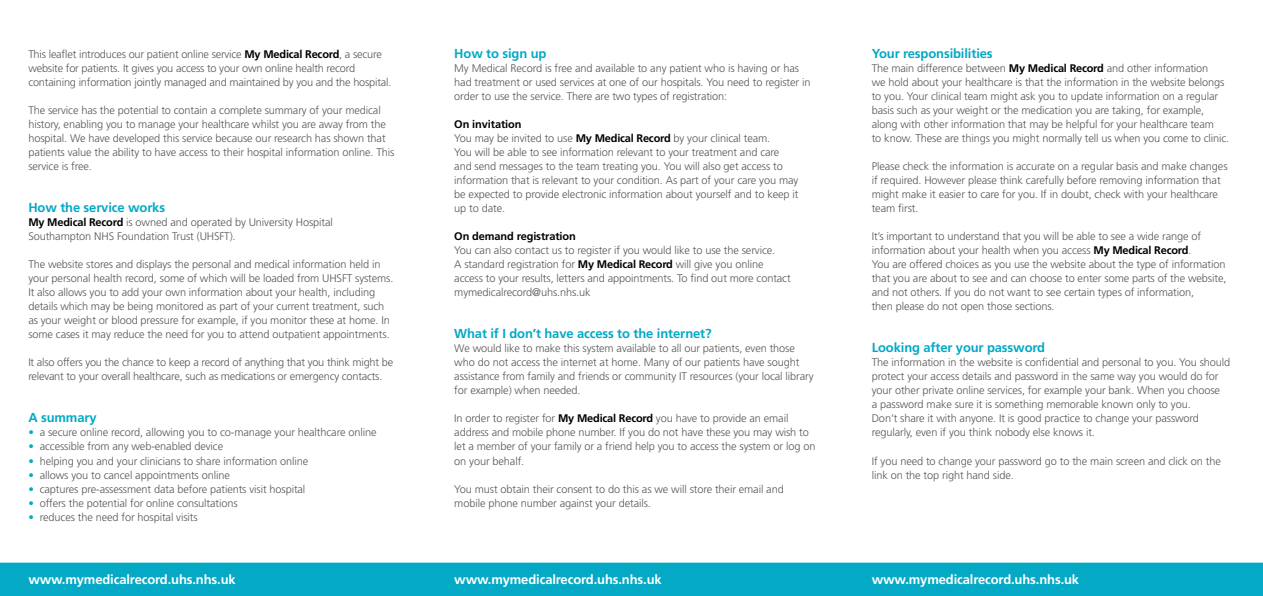
<style>
.page{position:relative;width:1263px;height:596px;background:#fff}
.page>*{position:absolute;margin:0;border:0;box-sizing:border-box;transform-origin:0 0}
.t1{font:700 13px "Frutiger";letter-spacing:-.01em;color:#03a9c5}
.t2{font:700 13px "Frutiger";letter-spacing:-.01em;color:#fff}
.t3{font:300 11px/14px "Frutiger";letter-spacing:-.01em;color:#575756}
.t4{font:700 11px "Frutiger";letter-spacing:-.01em;color:#000}
.s1{font-weight:700;color:#000}
.s2{color:#03a9c5}
</style>
<div class="page">
<div style="left:0;top:562px;width:1263px;height:33px;background:#03a9c5"></div>
<p class="t3" style="left:28px;top:47px;width:365px">This leaflet introduces our patient online service <span class="s1">My Medical Record</span>, a secure website for patients. It gives you access to your own online health record containing information jointly managed and maintained by you and the hospital.</p>
<p class="t3" style="left:28px;top:103px;width:368px">The service has the potential to contain a complete summary of your medical history, enabling you to manage your healthcare whilst you are away from the hospital. We have developed this service because our research has shown that patients value the ability to have access to their hospital information online. This service is free.</p>
<p class="t1" style="left:28px;top:200px;width:138px">How the service works</p>
<p class="t3" style="left:28px;top:215px;width:306px"><span class="s1">My Medical Record</span> is owned and operated by University Hospital<br>Southampton NHS Foundation Trust (UHSFT).</p>
<p class="t3" style="left:28px;top:257px;width:367px">The website stores and displays the personal and medical information held in your personal health record, some of which will be loaded from UHSFT systems.<br>It also allows you to add your own information about your health, including details which may be being monitored as part of your current treatment, such as your weight or blood pressure for example, if you monitor these at home. In some cases it may reduce the need for you to attend outpatient appointments.</p>
<p class="t3" style="left:28px;top:355px;width:366px">It also offers you the chance to keep a record of anything that you think might be relevant to your overall healthcare, such as medications or emergency contacts.</p>
<p class="t1" style="left:28px;top:410px;width:70px">A summary</p>
<p class="t3" style="left:28px;top:425px;width:350px"><span class="s2">•</span> a secure online record, allowing you to co-manage your healthcare online</p>
<p class="t3" style="left:28px;top:439px;width:196px"><span class="s2">•</span> accessible from any web-enabled device</p>
<p class="t3" style="left:28px;top:453px;width:281px"><span class="s2">•</span> helping you and your clinicians to share information online</p>
<p class="t3" style="left:28px;top:467px;width:203px"><span class="s2">•</span> allows you to cancel appointments online</p>
<p class="t3" style="left:28px;top:481px;width:279px"><span class="s2">•</span> captures pre-assessment data before patients visit hospital</p>
<p class="t3" style="left:28px;top:495px;width:211px"><span class="s2">•</span> offers the potential for online consultations</p>
<p class="t3" style="left:28px;top:509px;width:171px"><span class="s2">•</span> reduces the need for hospital visits</p>
<p class="t1" style="left:454px;top:46px;width:94px">How to sign up</p>
<p class="t3" style="left:454px;top:61px;width:358px">My Medical Record is free and available to any patient who is having or has had treatment or used services at one of our hospitals. You need to register in order to use the service. There are two types of registration:</p>
<p class="t3" style="left:454px;top:117px;width:346px"><span class="s1">On invitation<br></span>You may be invited to use <span class="s1">My Medical Record</span> by your clinical team.<br>You will be able to see information relevant to your treatment and care and send messages to the team treating you. You will also get access to information that is relevant to your condition. As part of your care you may be expected to provide electronic information about yourself and to keep it up to date.</p>
<p class="t4" style="left:454px;top:230px;width:123px">On demand registration</p>
<p class="t3" style="left:454px;top:243px;width:338px">You can also contact us to register if you would like to use the service.<br>A standard registration for <span class="s1">My Medical Record</span> will give you online access to your results, letters and appointments. To find out more contact mymedicalrecord@uhs.nhs.uk</p>
<p class="t1" style="left:454px;top:326px;width:259px">What if I don’t have access to the internet?</p>
<p class="t3" style="left:454px;top:341px;width:361px">We would like to make this system available to all our patients, even those who do not access the internet at home. Many of our patients have sought assistance from family and friends or community IT resources (your local library for example) when needed.</p>
<p class="t3" style="left:454px;top:411px;width:363px">In order to register for <span class="s1">My Medical Record</span> you have to provide an email address and mobile phone number. If you do not have these you may wish to let a member of your family or a friend help you to access the system or log on on your behalf.</p>
<p class="t3" style="left:454px;top:481px;width:331px">You must obtain their consent to do this as we will store their email and mobile phone number against your details.</p>
<p class="t1" style="left:872px;top:46px;width:122px">Your responsibilities</p>
<p class="t3" style="left:872px;top:61px;width:359px">The main difference between <span class="s1">My Medical Record</span> and other information<br>we hold about your healthcare is that the information in the website belongs to you. Your clinical team might ask you to update information on a regular basis such as your weight or the medication you are taking, for example, along with other information that may be helpful for your healthcare team<br>to know. These are things you might normally tell us when you come to clinic.</p>
<p class="t3" style="left:872px;top:159px;width:357px">Please check the information is accurate on a regular basis and make changes if required. However please think carefully before removing information that might make it easier to care for you. If in doubt, check with your healthcare team first.</p>
<p class="t3" style="left:872px;top:229px;width:356px">It’s important to understand that you will be able to see a wide range of information about your health when you access <span class="s1">My Medical Record</span>.<br>You are offered choices as you use the website about the type of information that you are about to see and can choose to enter some parts of the website, and not others. If you do not want to see certain types of information,<br>then please do not open those sections.</p>
<p class="t1" style="left:872px;top:340px;width:175px">Looking after your password</p>
<p class="t3" style="left:872px;top:355px;width:360px">The information in the website is confidential and personal to you. You should protect your access details and password in the same way you would do for your other private online services, for example your bank. When you choose<br>a password make sure it is something memorable known only to you.<br>Don’t share it with anyone. It is good practice to change your password regularly, even if you think nobody else knows it.</p>
<p class="t3" style="left:872px;top:453px;width:351px">If you need to change your password go to the main screen and click on the link on the top right hand side.</p>
<p class="t2" style="left:28px;top:571px;width:209px">www.mymedicalrecord.uhs.nhs.uk</p>
<p class="t2" style="left:454px;top:571px;width:209px">www.mymedicalrecord.uhs.nhs.uk</p>
<p class="t2" style="left:872px;top:571px;width:209px">www.mymedicalrecord.uhs.nhs.uk</p>
</div>
